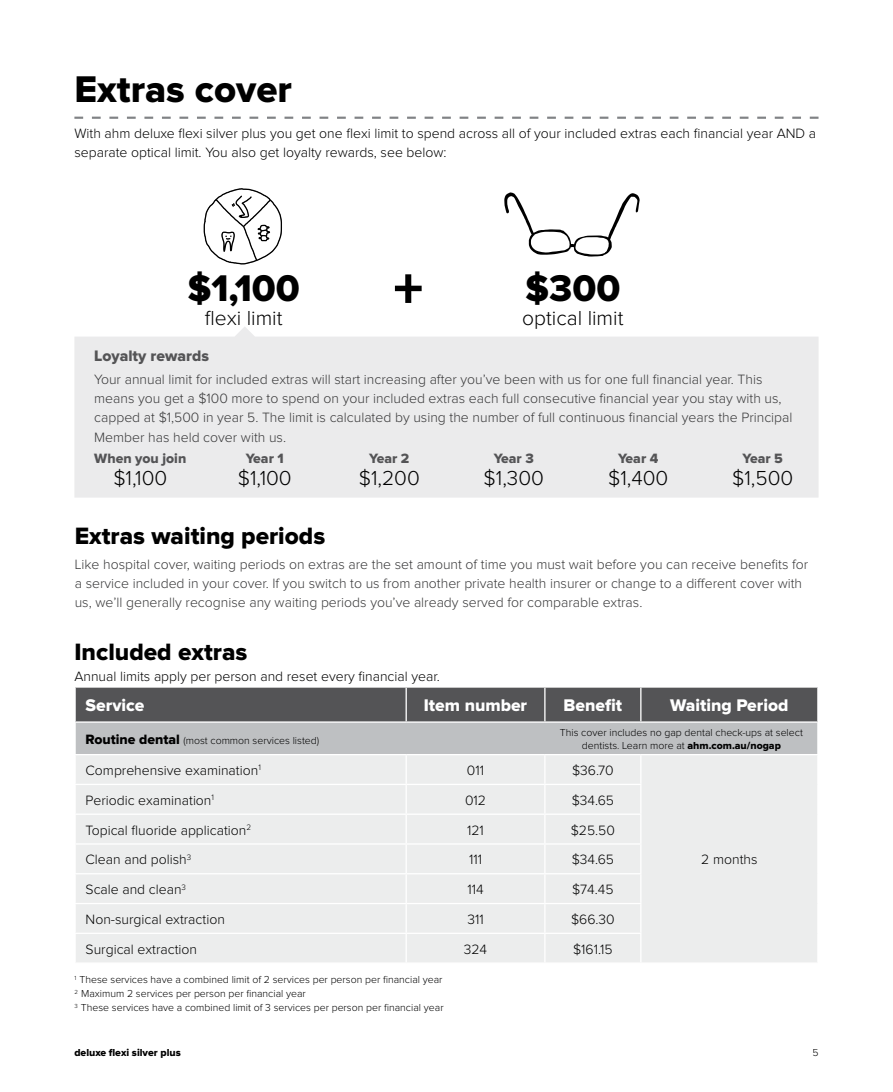
<style>
.page{position:relative;width:893px;height:1092px;background:#fff}
.page>*{position:absolute;margin:0;border:0;box-sizing:border-box;transform-origin:0 0}
.t1{font:59.5px "Proxima Nova Extrabld";color:#000}
.t2{font:38.5px "Proxima Nova Extrabld";color:#000}
.t3{font:24.5px "Proxima Nova Extrabld";color:#000}
.t4{font:300 21px "Proxima Nova";color:#000}
.t5{font:17.5px "Proxima Nova Extrabld";color:#fff}
.t6{font:15.75px "Proxima Nova Extrabld";color:#545456}
.t7{font:300 14px/19.2px "Proxima Nova";color:#383839}
.t8{font:300 14px/19.2px "Proxima Nova";color:#000}
.t9{font:14px "Proxima Nova Extrabld";color:#545456}
.t10{font:300 10.5px/14px "Proxima Nova";color:#000}
.t11{font:10.5px "Proxima Nova Extrabld";color:#000}
.s1{font-family:"Proxima Nova Extrabld";font-weight:400;font-size:14px}
.s2{font-family:"Proxima Nova Extrabld";font-weight:400}
</style>
<div class="page">
<svg style="left:74px;top:117px;width:745px;height:2px"></svg>
<svg style="left:504px;top:192px;width:136px;height:65px"></svg>
<svg style="left:75px;top:687px;width:743px;height:275px;background:#d5d5d6"></svg>
<hr style="left:817px;top:933px;width:2px;height:29px;background:#fff">
<div style="left:74px;top:327px;width:745px;height:170px;background:#ebebec"></div>
<svg style="left:204px;top:188px;width:78px;height:76px"></svg>
<h2 class="t2" style="left:74px;top:72px;width:219px">Extras cover</h2>
<p class="t8" style="left:74px;top:124px;width:743px">With ahm deluxe flexi silver plus you get one flexi limit to spend across all of your included extras each financial year AND a separate optical limit. You also get loyalty rewards, see below:</p>
<h2 class="t2" style="left:187px;top:270px;width:114px">$1,100</h2>
<h3 class="t4" style="left:205px;top:308px;width:79px">flexi limit</h3>
<h1 class="t1" style="left:393px;top:261px;width:32px">+</h1>
<h2 class="t2" style="left:525px;top:270px;width:97px">$300</h2>
<h3 class="t4" style="left:522px;top:308px;width:103px">optical limit</h3>
<p class="t6" style="left:94px;top:348px;width:116px">Loyalty rewards</p>
<p class="t7" style="left:94px;top:370px;width:700px">Your annual limit for included extras will start increasing after you’ve been with us for one full financial year. This means you get a $100 more to spend on your included extras each full consecutive financial year you stay with us, capped at $1,500 in year 5. The limit is calculated by using the number of full continuous financial years the Principal Member has held cover with us.</p>
<p class="t9" style="left:94px;top:452px;width:94px">When you join</p>
<h3 class="t4" style="left:113px;top:468px;width:55px">$1,100</h3>
<p class="t9" style="left:369px;top:452px;width:42px">Year 2</p>
<h3 class="t4" style="left:359px;top:468px;width:63px">$1,200</h3>
<p class="t9" style="left:494px;top:452px;width:42px">Year 3</p>
<h3 class="t4" style="left:484px;top:468px;width:62px">$1,300</h3>
<p class="t9" style="left:246px;top:452px;width:39px">Year 1</p>
<h3 class="t4" style="left:238px;top:468px;width:55px">$1,100</h3>
<p class="t9" style="left:618px;top:452px;width:42px">Year 4</p>
<h3 class="t4" style="left:608px;top:468px;width:62px">$1,400</h3>
<p class="t9" style="left:743px;top:452px;width:42px">Year 5</p>
<h3 class="t4" style="left:732px;top:468px;width:63px">$1,500</h3>
<h3 class="t3" style="left:75px;top:525px;width:252px">Extras waiting periods</h3>
<p class="t7" style="left:75px;top:555px;width:735px">Like hospital cover, waiting periods on extras are the set amount of time you must wait before you can receive benefits for a service included in your cover. If you switch to us from another private health insurer or change to a different cover with us, we’ll generally recognise any waiting periods you’ve already served for comparable extras.</p>
<h3 class="t3" style="left:74px;top:640px;width:174px">Included extras</h3>
<p class="t8" style="left:74px;top:667px;width:367px">Annual limits apply per person and reset every financial year.</p>
<p class="t5" style="left:86px;top:697px;width:60px">Service</p>
<p class="t5" style="left:424px;top:697px;width:105px">Item number</p>
<p class="t5" style="left:564px;top:697px;width:60px">Benefit</p>
<p class="t5" style="left:670px;top:697px;width:120px">Waiting Period</p>
<p class="t10" style="left:86px;top:733px;width:235px"><span class="s1">Routine dental</span> (most common services listed)</p>
<p class="t10" style="left:560px;top:726px;width:245px;line-height:12.6px;text-align:center">This cover includes no gap dental check-ups at select dentists. Learn more at <span class="s2">ahm.com.au/nogap</span></p>
<p class="t8" style="left:86px;top:761px;width:177px">Comprehensive examination<sup>1</sup></p>
<p class="t8" style="left:467px;top:761px;width:19px">011</p>
<p class="t8" style="left:572px;top:761px;width:43px">$36.70</p>
<p class="t8" style="left:86px;top:791px;width:130px">Periodic examination<sup>1</sup></p>
<p class="t8" style="left:465px;top:791px;width:22px">012</p>
<p class="t8" style="left:572px;top:791px;width:44px">$34.65</p>
<p class="t8" style="left:86px;top:820px;width:167px">Topical fluoride application<sup>2</sup></p>
<p class="t8" style="left:467px;top:820px;width:18px">121</p>
<p class="t8" style="left:571px;top:820px;width:46px">$25.50</p>
<p class="t8" style="left:86px;top:850px;width:107px">Clean and polish<sup>3</sup></p>
<p class="t8" style="left:469px;top:850px;width:14px">111</p>
<p class="t8" style="left:572px;top:850px;width:44px">$34.65</p>
<p class="t8" style="left:86px;top:880px;width:102px">Scale and clean<sup>3</sup></p>
<p class="t8" style="left:467px;top:880px;width:18px">114</p>
<p class="t8" style="left:572px;top:880px;width:43px">$74.45</p>
<p class="t8" style="left:86px;top:910px;width:141px">Non-surgical extraction</p>
<p class="t8" style="left:467px;top:910px;width:18px">311</p>
<p class="t8" style="left:571px;top:910px;width:45px">$66.30</p>
<p class="t8" style="left:86px;top:939px;width:113px">Surgical extraction</p>
<p class="t8" style="left:464px;top:939px;width:25px">324</p>
<p class="t8" style="left:573px;top:939px;width:41px">$161.15</p>
<p class="t10" style="left:74px;top:972px;width:371px"><sup>1</sup> These services have a combined limit of 2 services per person per financial year<br><sup>2</sup> Maximum 2 services per person per financial year<br><sup>3</sup> These services have a combined limit of 3 services per person per financial year</p>
<p class="t8" style="left:701px;top:850px;width:58px">2 months</p>
<p class="t11" style="left:74px;top:1047px;width:108px">deluxe flexi silver plus</p>
<p class="t10" style="left:812px;top:1046px;width:8px">5</p>
</div>
